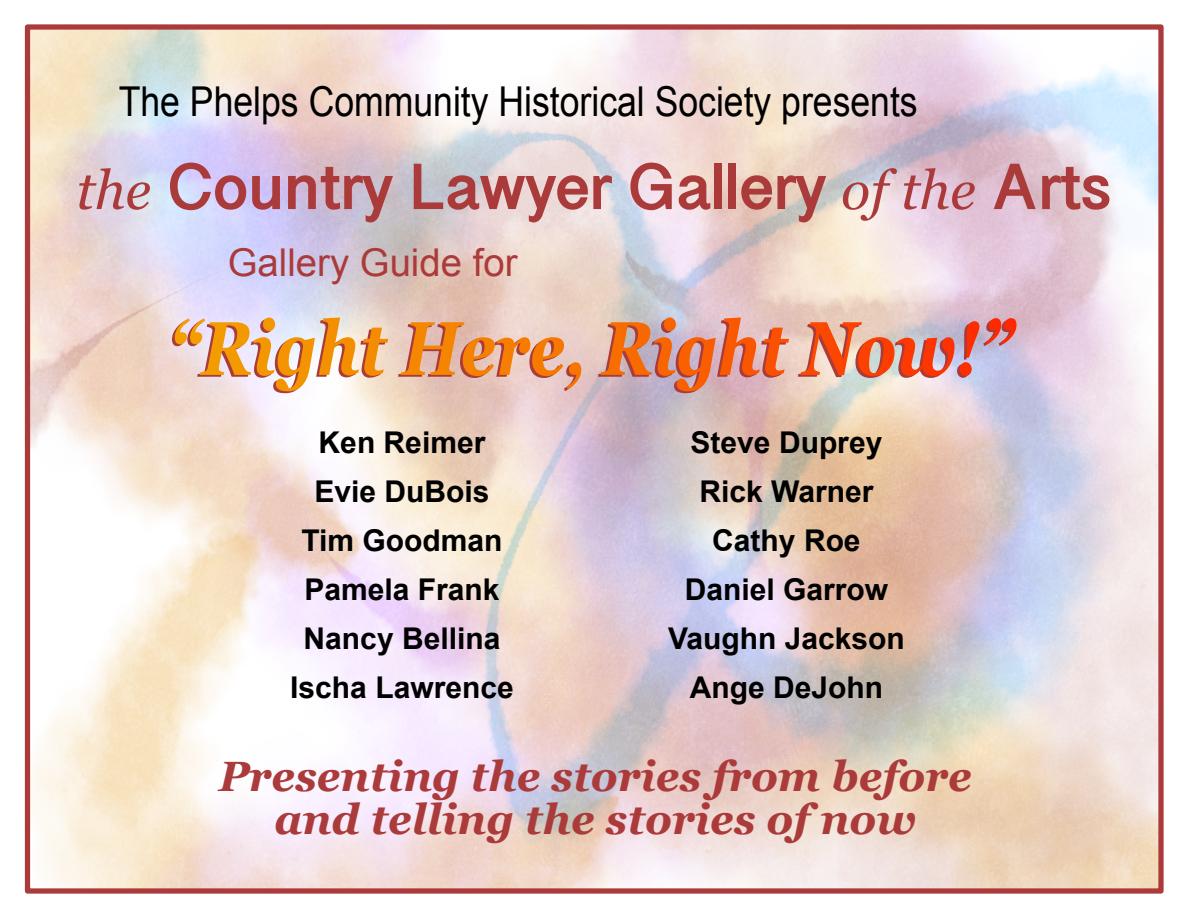
<style>
.page{position:relative;width:1188px;height:918px;background:#fff}
.page>*{position:absolute;margin:0;border:0;box-sizing:border-box;transform-origin:0 0}
.t1{font:italic 700 75.9px "Georgia";color:#ab3b3b;scale:.84 1}
.t2{font:700 54.15px "Gujarati Sangam MN";color:#ab3b3b}
.t3{font:italic 700 42.45px/42.5px "Georgia";color:#ab3b3b;text-align:center}
.t4{font:41.1px "Arial";color:#000;scale:.86 1}
.t5{font:38.25px "Arial";color:#ab3b3b}
.t6{font:700 30px/49.1px "Arial";color:#000;text-align:center}
.s1{font-family:"Georgia";font-weight:400;font-style:italic}
</style>
<div class="page">
<svg style="left:175px;top:317px;width:213px;height:74px;background:#f1cea4"></svg>
<svg style="left:401px;top:322px;width:180px;height:67px;background:#ebb389"></svg>
<svg style="left:601px;top:317px;width:188px;height:74px;background:#df9c84"></svg>
<svg style="left:801px;top:321px;width:178px;height:55px;background:#e49d89"></svg>
<svg style="left:986px;top:318px;width:31px;height:26px"></svg>
<div style="left:25px;top:24px;width:1139px;height:870px;border:5px solid #ab3b3b"></div>
<h3 class="t4" style="left:119px;top:86px;width:931px">The Phelps Community Historical Society presents</h3>
<h2 class="t2" style="left:76px;top:147px;width:1036px"><span class="s1">the</span> Country Lawyer Gallery <span class="s1">of the</span> Arts</h2>
<p class="t5" style="left:228px;top:248px;width:291px">Gallery Guide for</p>
<h1 class="t1" style="left:166px;top:319px;width:1007px">“Right Here, Right Now!”</h1>
<p class="t6" style="left:290px;top:421px;width:225px">Ken Reimer<br>Evie DuBois<br>Tim Goodman<br>Pamela Frank<br>Nancy Bellina<br>Ischa Lawrence</p>
<p class="t6" style="left:668px;top:421px;width:238px">Steve Duprey<br>Rick Warner<br>Cathy Roe<br>Daniel Garrow<br>Vaughn Jackson<br>Ange DeJohn</p>
<h3 class="t3" style="left:219px;top:759px;width:754px">Presenting the stories from before and telling the stories of now</h3>
</div>
